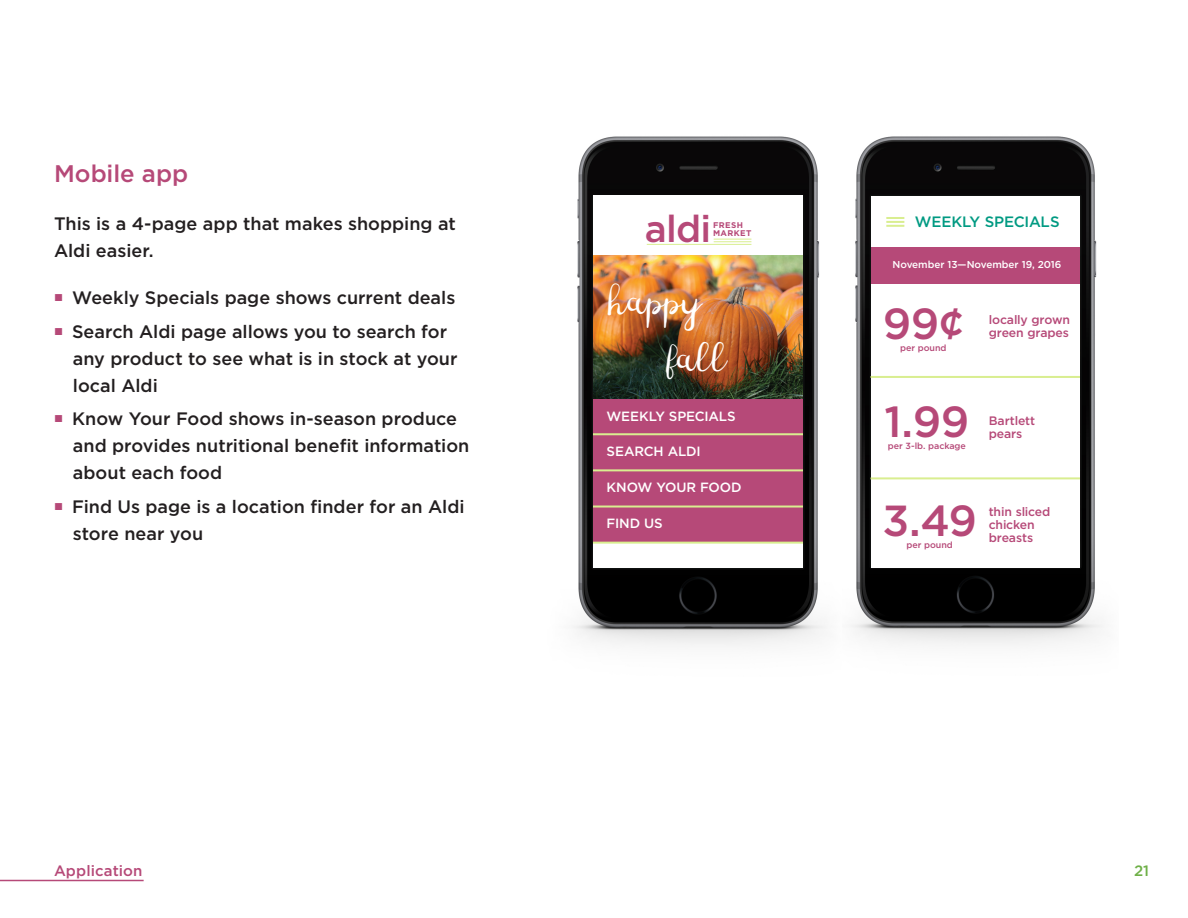
<style>
.page{position:relative;width:1188px;height:918px;background:#fff}
.page>*{position:absolute;margin:0;border:0;box-sizing:border-box;transform-origin:0 0}
.t1{font:500 43.35px "Gotham";color:#b64978}
.t2{font:500 37.5px "Gotham";color:#b64978}
.t3{font:500 24px "Gotham";color:#b64978}
.t4{font:20.1px "Digory Doodles PS";color:#fff}
.t5{font:500 18px/27px "Gotham";color:#231f20}
.t6{font:500 15px "Gotham";letter-spacing:-.015em;color:#009a82}
.t7{font:500 15px "Gotham";letter-spacing:.005em;color:#b64978}
.t8{font:500 15px "Gotham";color:#6fb048}
.t9{font:500 13.35px "Gotham";letter-spacing:-.01em;color:#fff}
.t10{font:500 12.3px/13.4px "Gotham";letter-spacing:-.01em;color:#b64978}
.t11{font:500 10.05px "Gotham";letter-spacing:-.005em;color:#fff}
.t12{font:500 8.85px "Gotham";letter-spacing:-.005em;color:#b64978}
.t13{font:700 8.25px/8.2px "Gotham";letter-spacing:.05em;color:#b64978}
</style>
<div class="page">
<hr style="left:0;top:880px;width:144px;height:1px;background:#b64978">
<img style="left:851px;top:136px;width:252px;height:509px">
<div style="left:871px;top:196px;width:209px;height:371px;background:#fff"></div>
<div style="left:871px;top:247px;width:209px;height:36px;background:#b64978"></div>
<hr style="left:871px;top:376px;width:209px;height:2px;background:#d9ee90">
<hr style="left:871px;top:477px;width:209px;height:2px;background:#d9ee90">
<svg style="left:886px;top:217px;width:18px;height:10px"></svg>
<img style="left:573px;top:136px;width:253px;height:510px">
<div style="left:594px;top:196px;width:209px;height:372px;background:#fff"></div>
<div style="left:594px;top:398px;width:209px;height:145px;background:#b64978"></div>
<hr style="left:714px;top:239px;width:37px;height:1px;background:#d9ee90">
<hr style="left:714px;top:242px;width:37px;height:1px;background:#d9ee90">
<hr style="left:647px;top:244px;width:104px;height:1px;background:#d9ee90">
<hr style="left:594px;top:433px;width:209px;height:2px;background:#d9ee90">
<hr style="left:594px;top:469px;width:209px;height:2px;background:#d9ee90">
<hr style="left:594px;top:506px;width:209px;height:2px;background:#d9ee90">
<hr style="left:594px;top:542px;width:209px;height:2px;background:#d9ee90">
<img style="left:594px;top:256px;width:209px;height:142px">
<p class="t3" style="left:54px;top:158px;width:136px">Mobile app</p>
<p class="t5" style="left:54px;top:210px;width:403px">This is a 4-page app that makes shopping at<br>Aldi easier.</p>
<p class="t5" style="left:54px;top:284px;width:403px"><sup>■</sup> Weekly Specials page shows current deals</p>
<p class="t5" style="left:54px;top:318px;width:395px"><sup>■</sup> Search Aldi page allows you to search for</p>
<p class="t5" style="left:73px;top:345px;width:386px">any product to see what is in stock at your</p>
<p class="t5" style="left:73px;top:372px;width:86px">local Aldi</p>
<p class="t5" style="left:54px;top:405px;width:405px"><sup>■</sup> Know Your Food shows in-season produce</p>
<p class="t5" style="left:73px;top:432px;width:398px">and provides nutritional benefit information</p>
<p class="t5" style="left:73px;top:459px;width:151px">about each food</p>
<p class="t5" style="left:54px;top:493px;width:412px"><sup>■</sup> Find Us page is a location finder for an Aldi</p>
<p class="t5" style="left:73px;top:520px;width:132px">store near you</p>
<p class="t7" style="left:54px;top:861px;width:90px">Application</p>
<p class="t2" style="left:645px;top:204px;width:68px">aldi</p>
<p class="t13" style="left:713px;top:221px;width:40px">FRESH<br>MARKET</p>
<p class="t4" style="left:609px;top:294px;width:96px">happy</p>
<p class="t4" style="left:668px;top:351px;width:61px">fall</p>
<p class="t9" style="left:607px;top:407px;width:131px">WEEKLY SPECIALS</p>
<p class="t9" style="left:607px;top:443px;width:96px">SEARCH ALDI</p>
<p class="t9" style="left:607px;top:479px;width:137px">KNOW YOUR FOOD</p>
<p class="t9" style="left:607px;top:514px;width:58px">FIND US</p>
<p class="t6" style="left:915px;top:212px;width:146px">WEEKLY SPECIALS</p>
<p class="t11" style="left:893px;top:258px;width:170px">November 13—November 19, 2016</p>
<p class="t1" style="left:883px;top:295px;width:82px">99¢</p>
<p class="t12" style="left:900px;top:342px;width:48px">per pound</p>
<p class="t1" style="left:884px;top:393px;width:86px">1.99</p>
<p class="t12" style="left:888px;top:440px;width:79px">per 3-lb. package</p>
<p class="t10" style="left:989px;top:313px;width:83px">locally grown green grapes</p>
<p class="t10" style="left:989px;top:414px;width:48px">Bartlett</p>
<p class="t10" style="left:989px;top:427px;width:35px">pears</p>
<p class="t1" style="left:883px;top:492px;width:96px">3.49</p>
<p class="t12" style="left:907px;top:539px;width:48px">per pound</p>
<p class="t10" style="left:989px;top:504px;width:63px">thin sliced chicken</p>
<p class="t10" style="left:989px;top:531px;width:46px">breasts</p>
<p class="t8" style="left:1134px;top:861px;width:17px">21</p>
</div>
